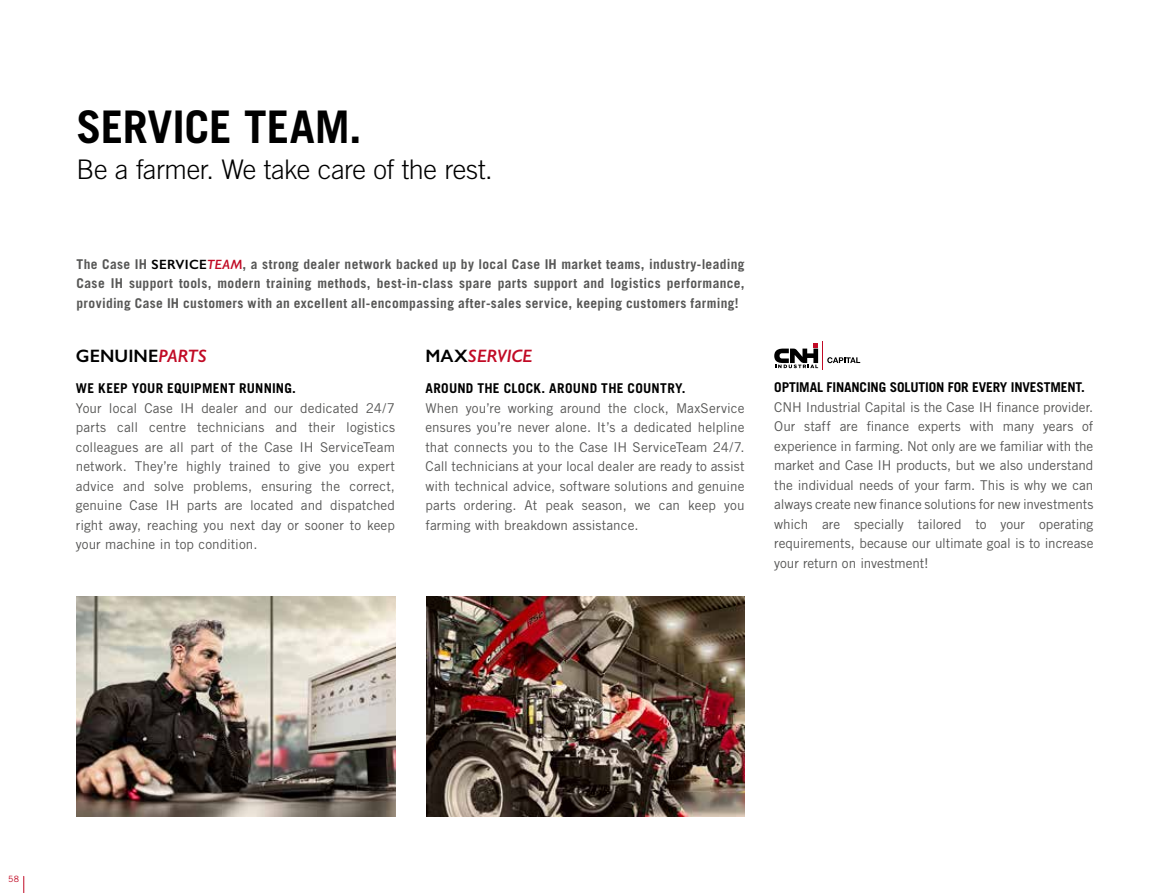
<style>
.page{position:relative;width:1170px;height:893px;background:#fff}
.page>*{position:absolute;margin:0;border:0;box-sizing:border-box;transform-origin:0 0}
.t1{font:700 45px "Trade Gothic LT Pro";letter-spacing:-.01em;color:#000}
.t2{font:300 27px "Trade Gothic LT Pro";letter-spacing:-.015em;color:#000}
.t3{font:600 18px "Gill Sans";letter-spacing:.005em;color:#000}
.t4{font:italic 600 18px "Gill Sans";letter-spacing:-.015em;color:#c10a25}
.t5{font:13.5px/19.5px "Trade Gothic LT Pro";letter-spacing:.005em;color:#575756;text-align:justify}
.t6{font:700 13.5px/19.5px "Trade Gothic LT Pro";letter-spacing:.025em;color:#575756;text-align:justify}
.t7{font:700 13.5px "Trade Gothic LT Pro";letter-spacing:.01em;color:#000}
.t8{font:700 13.5px "Trade Gothic LT Pro";letter-spacing:-.01em;color:#000}
.t9{font:8.7px "Trade Gothic LT Pro";color:#c10a25}
.s1{font-family:"Gill Sans";font-weight:600;color:#000}
.s2{font-family:"Gill Sans";font-weight:600;font-style:italic;color:#c10a25}
.s3{font-style:italic;color:#c10a25}
.s4{font-style:normal;color:#000}
</style>
<div class="page">
<img style="left:77px;top:596px;width:318px;height:220px">
<img style="left:426px;top:596px;width:318px;height:220px">
<svg style="left:774px;top:341px;width:86px;height:28px"></svg>
<svg style="left:23px;top:876px;width:1px;height:17px"></svg>
<h1 class="t1" style="left:77px;top:99px;width:286px">SERVICE TEAM.</h1>
<h2 class="t2" style="left:77px;top:153px;width:417px">Be a farmer. We take care of the rest.</h2>
<p class="t6" style="left:77px;top:254px;width:669px">The Case IH <span class="s1">SERVICE</span><span class="s2">TEAM</span>, a strong dealer network backed up by local Case IH market teams, industry-leading Case IH support tools, modern training methods, best-in-class spare parts support and logistics performance, providing Case IH customers with an excellent all-encompassing after-sales service, keeping customers farming!</p>
<h3 class="t3" style="left:76px;top:345px;width:132px">GENUINE<span class="s3">PARTS</span></h3>
<p class="t7" style="left:76px;top:380px;width:221px">WE KEEP YOUR EQUIPMENT RUNNING.</p>
<p class="t5" style="left:76px;top:398px;width:321px">Your local Case IH dealer and our dedicated 24/7 parts call centre technicians and their logistics colleagues are all part of the Case IH ServiceTeam network. They’re highly trained to give you expert advice and solve problems, ensuring the correct, genuine Case IH parts are located and dispatched right away, reaching you next day or sooner to keep your machine in top condition.</p>
<h3 class="t4" style="left:425px;top:345px;width:108px"><span class="s4">MAX</span>SERVICE</h3>
<p class="t7" style="left:425px;top:380px;width:262px">AROUND THE CLOCK. AROUND THE COUNTRY.</p>
<p class="t5" style="left:425px;top:398px;width:320px">When you’re working around the clock, MaxService ensures you’re never alone. It’s a dedicated helpline that connects you to the Case IH ServiceTeam 24/7.<br>Call technicians at your local dealer are ready to assist with technical advice, software solutions and genuine parts ordering. At peak season, we can keep you farming with breakdown assistance.</p>
<p class="t8" style="left:774px;top:379px;width:312px">OPTIMAL FINANCING SOLUTION FOR EVERY INVESTMENT.</p>
<p class="t5" style="left:774px;top:397px;width:320px">CNH Industrial Capital is the Case IH finance provider.<br>Our staff are finance experts with many years of experience in farming. Not only are we familiar with the market and Case IH products, but we also understand the individual needs of your farm. This is why we can always create new finance solutions for new investments which are specially tailored to your operating requirements, because our ultimate goal is to increase your return on investment!</p>
<p class="t9" style="left:8px;top:874px;width:12px">58</p>
</div>
